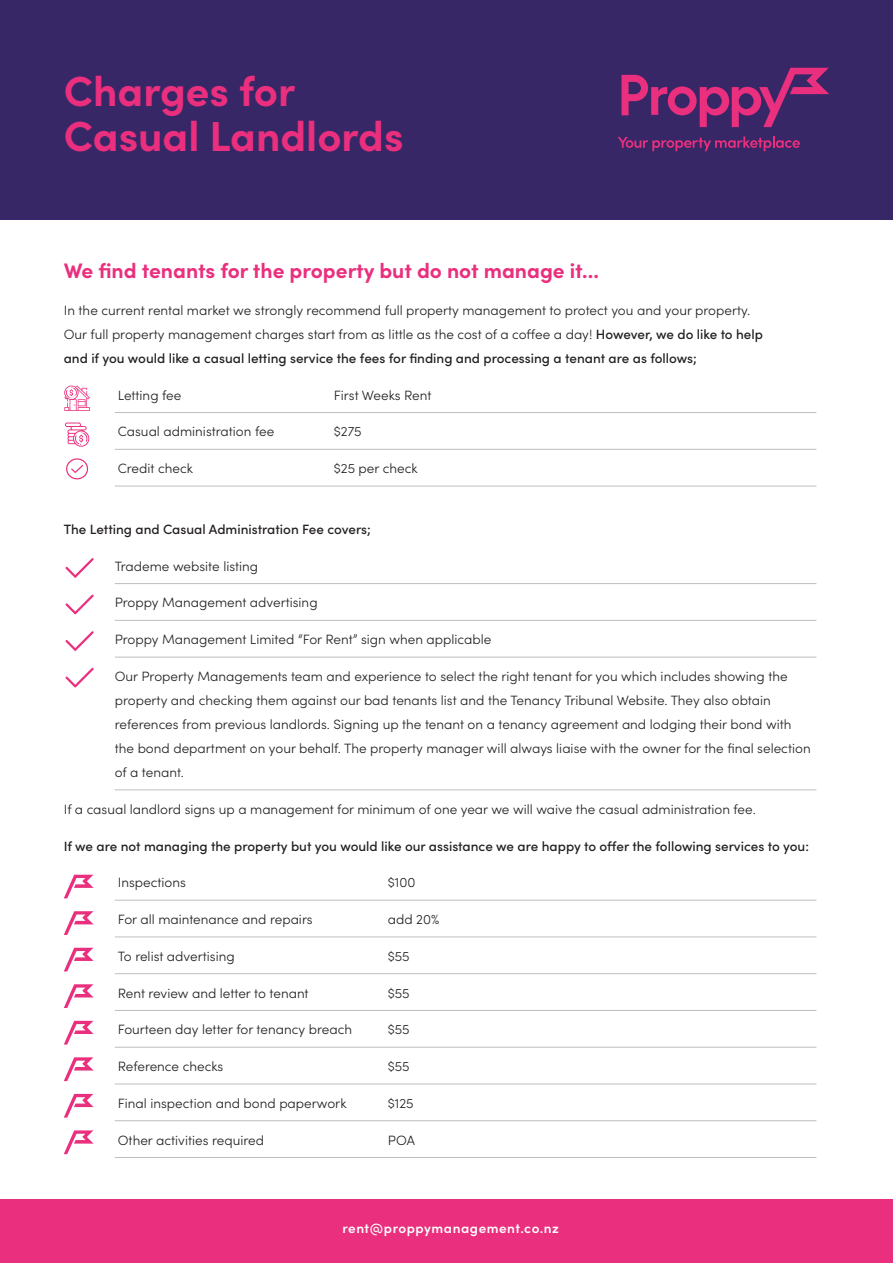
<style>
.page{position:relative;width:893px;height:1263px;background:#fff}
.page>*{position:absolute;margin:0;border:0;box-sizing:border-box;transform-origin:0 0}
.t1{font:700 42px/45.6px "Sofia Pro";color:#e92f7d}
.t2{font:700 21px "Sofia Pro";color:#e92f7d}
.t3{font:300 13.5px/24px "Sofia Pro";color:#231f20}
.t4{font:500 13.5px "Sofia Pro";color:#231f20}
.t5{font:600 13.5px "Sofia Pro";letter-spacing:.04em;color:#fff}
.s1{font-weight:500}
</style>
<div class="page">
<div style="left:0;top:0;width:893px;height:219px;background:#382767"></div>
<hr style="left:115px;top:412px;width:701px;height:1px;background:#bcbdc0">
<hr style="left:115px;top:449px;width:701px;height:1px;background:#bcbdc0">
<hr style="left:115px;top:486px;width:701px;height:1px;background:#bcbdc0">
<hr style="left:115px;top:583px;width:701px;height:1px;background:#bcbdc0">
<hr style="left:115px;top:620px;width:701px;height:1px;background:#bcbdc0">
<hr style="left:115px;top:657px;width:701px;height:1px;background:#bcbdc0">
<hr style="left:115px;top:790px;width:701px;height:1px;background:#bcbdc0">
<hr style="left:115px;top:900px;width:701px;height:1px;background:#bcbdc0">
<hr style="left:115px;top:937px;width:701px;height:1px;background:#bcbdc0">
<hr style="left:115px;top:973px;width:701px;height:1px;background:#bcbdc0">
<hr style="left:115px;top:1010px;width:701px;height:1px;background:#bcbdc0">
<hr style="left:115px;top:1047px;width:701px;height:1px;background:#bcbdc0">
<hr style="left:115px;top:1084px;width:701px;height:1px;background:#bcbdc0">
<hr style="left:115px;top:1120px;width:701px;height:1px;background:#bcbdc0">
<hr style="left:115px;top:1157px;width:701px;height:1px;background:#bcbdc0">
<svg style="left:621px;top:68px;width:208px;height:59px"></svg>
<svg style="left:618px;top:136px;width:182px;height:15px"></svg>
<div style="left:66px;top:458px;width:22px;height:21px;border:1px solid #e92f7d;border-radius:50%"></div>
<svg style="left:71px;top:465px;width:12px;height:8px"></svg>
<svg style="left:65px;top:423px;width:24px;height:24px"></svg>
<svg style="left:65px;top:558px;width:29px;height:20px"></svg>
<svg style="left:65px;top:594px;width:29px;height:21px"></svg>
<svg style="left:65px;top:631px;width:29px;height:20px"></svg>
<svg style="left:65px;top:667px;width:29px;height:21px"></svg>
<svg style="left:64px;top:875px;width:30px;height:23px"></svg>
<svg style="left:64px;top:911px;width:30px;height:24px"></svg>
<svg style="left:64px;top:948px;width:30px;height:23px"></svg>
<svg style="left:64px;top:984px;width:30px;height:24px"></svg>
<svg style="left:64px;top:1021px;width:30px;height:23px"></svg>
<svg style="left:64px;top:1057px;width:30px;height:24px"></svg>
<svg style="left:64px;top:1094px;width:30px;height:23px"></svg>
<svg style="left:64px;top:1130px;width:30px;height:24px"></svg>
<svg style="left:64px;top:386px;width:26px;height:25px"></svg>
<div style="left:0;top:1199px;width:893px;height:64px;background:#e92f7d"></div>
<h1 class="t1" style="left:64px;top:65px;width:341px">Charges for<br>Casual Landlords</h1>
<h2 class="t2" style="left:64px;top:255px;width:537px">We find tenants for the property but do not manage it...</h2>
<p class="t3" style="left:64px;top:297px;width:701px">In the current rental market we strongly recommend full property management to protect you and your property.<br>Our full property management charges start from as little as the cost of a coffee a day! <span class="s1">However, we do like to help and if you would like a casual letting service the fees for finding and processing a tenant are as follows;</span></p>
<p class="t3" style="left:118px;top:382px;width:65px">Letting fee</p>
<p class="t3" style="left:334px;top:382px;width:99px">First Weeks Rent</p>
<p class="t3" style="left:118px;top:419px;width:158px">Casual administration fee</p>
<p class="t3" style="left:334px;top:419px;width:29px">$275</p>
<p class="t3" style="left:118px;top:456px;width:77px">Credit check</p>
<p class="t3" style="left:334px;top:456px;width:85px">$25 per check</p>
<p class="t4" style="left:64px;top:519px;width:309px">The Letting and Casual Administration Fee covers;</p>
<p class="t3" style="left:115px;top:553px;width:145px">Trademe website listing</p>
<p class="t3" style="left:115px;top:590px;width:204px">Proppy Management advertising</p>
<p class="t3" style="left:115px;top:627px;width:378px">Proppy Management Limited “For Rent” sign when applicable</p>
<p class="t3" style="left:115px;top:663px;width:697px">Our Property Managements team and experience to select the right tenant for you which includes showing the property and checking them against our bad tenants list and the Tenancy Tribunal Website. They also obtain references from previous landlords. Signing up the tenant on a tenancy agreement and lodging their bond with the bond department on your behalf. The property manager will always liaise with the owner for the final selection of a tenant.</p>
<p class="t3" style="left:64px;top:796px;width:693px">If a casual landlord signs up a management for minimum of one year we will waive the casual administration fee.</p>
<p class="t4" style="left:64px;top:836px;width:747px">If we are not managing the property but you would like our assistance we are happy to offer the following services to you:</p>
<p class="t3" style="left:118px;top:870px;width:70px">Inspections</p>
<p class="t3" style="left:388px;top:870px;width:29px">$100</p>
<p class="t3" style="left:118px;top:906px;width:196px">For all maintenance and repairs</p>
<p class="t3" style="left:388px;top:906px;width:53px">add 20%</p>
<p class="t3" style="left:118px;top:943px;width:118px">To relist advertising</p>
<p class="t3" style="left:388px;top:943px;width:23px">$55</p>
<p class="t3" style="left:118px;top:980px;width:192px">Rent review and letter to tenant</p>
<p class="t3" style="left:388px;top:980px;width:23px">$55</p>
<p class="t3" style="left:118px;top:1017px;width:236px">Fourteen day letter for tenancy breach</p>
<p class="t3" style="left:388px;top:1017px;width:23px">$55</p>
<p class="t3" style="left:118px;top:1054px;width:107px">Reference checks</p>
<p class="t3" style="left:388px;top:1054px;width:23px">$55</p>
<p class="t3" style="left:118px;top:1090px;width:230px">Final inspection and bond paperwork</p>
<p class="t3" style="left:388px;top:1090px;width:27px">$125</p>
<p class="t3" style="left:118px;top:1127px;width:148px">Other activities required</p>
<p class="t3" style="left:388px;top:1127px;width:29px">POA</p>
<p class="t5" style="left:342px;top:1218px;width:218px">rent@proppymanagement.co.nz</p>
</div>
